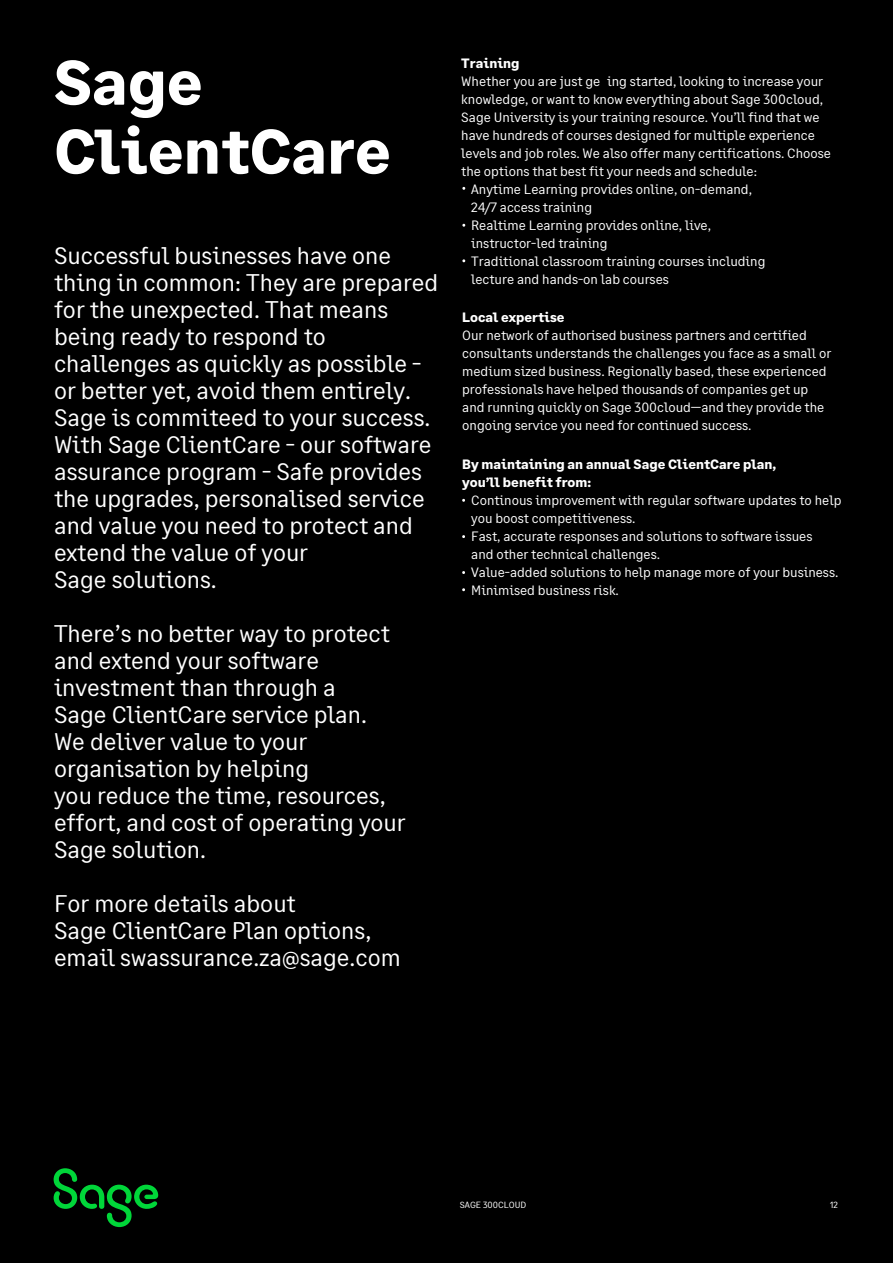
<style>
.page{position:relative;width:893px;height:1263px;background:#fff}
.page>*{position:absolute;margin:0;border:0;box-sizing:border-box;transform-origin:0 0}
.t1{font:700 63px/69px "Sage Text";color:#fff}
.t2{font:24px/27px "Sage Text";color:#fff}
.t3{font:13.5px/18px "Sage Text";color:#fff}
.t4{font:700 13.5px/18px "Sage Text";color:#fff}
.t5{font:9px "Sage Text";color:#fff}
</style>
<div class="page">
<div style="left:0;top:0;width:892px;height:1263px;background:#000"></div>
<svg style="left:54px;top:1168px;width:104px;height:59px"></svg>
<h1 class="t1" style="left:54px;top:53px;width:338px">Sage<br>ClientCare</h1>
<p class="t2" style="left:54px;top:244px;width:386px">Successful businesses have one thing in common: They are prepared for the unexpected. That means being ready to respond to challenges as quickly as possible - or better yet, avoid them entirely.<br>Sage is commiteed to your success.<br>With Sage ClientCare - our software assurance program - Safe provides the upgrades, personalised service and value you need to protect and extend the value of your<br>Sage solutions.</p>
<p class="t2" style="left:54px;top:622px;width:353px">There’s no better way to protect and extend your software investment than through a<br>Sage ClientCare service plan.<br>We deliver value to your organisation by helping<br>you reduce the time, resources, effort, and cost of operating your<br>Sage solution.</p>
<h2 class="t2" style="left:54px;top:892px;width:348px">For more details about<br>Sage ClientCare Plan options, email swassurance.za@sage.com</h2>
<p class="t4" style="left:461px;top:55px;width:60px">Training</p>
<p class="t3" style="left:461px;top:73px;width:371px">Whether you are just ge ing started, looking to increase your knowledge, or want to know everything about Sage 300cloud, Sage University is your training resource. You’ll find that we have hundreds of courses designed for multiple experience levels and job roles. We also offer many certifications. Choose the options that best fit your needs and schedule:</p>
<p class="t3" style="left:471px;top:181px;width:296px">Anytime Learning provides online, on-demand, 24/7 access training<br>Realtime Learning provides online, live, instructor-led training<br>Traditional classroom training courses including lecture and hands-on lab courses</p>
<p class="t4" style="left:462px;top:310px;width:104px">Local expertise</p>
<p class="t3" style="left:462px;top:328px;width:370px">Our network of authorised business partners and certified consultants understands the challenges you face as a small or medium sized business. Regionally based, these experienced professionals have helped thousands of companies get up and running quickly on Sage 300cloud—and they provide the ongoing service you need for continued success.</p>
<p class="t4" style="left:462px;top:457px;width:315px">By maintaining an annual Sage ClientCare plan, you’ll benefit from:</p>
<p class="t3" style="left:471px;top:493px;width:372px">Continous improvement with regular software updates to help you boost competitiveness.<br>Fast, accurate responses and solutions to software issues<br>and other technical challenges.<br>Value-added solutions to help manage more of your business.<br>Minimised business risk.</p>
<p class="t5" style="left:460px;top:1202px;width:68px">SAGE 300CLOUD</p>
<p class="t5" style="left:830px;top:1202px;width:9px">12</p>
</div>
